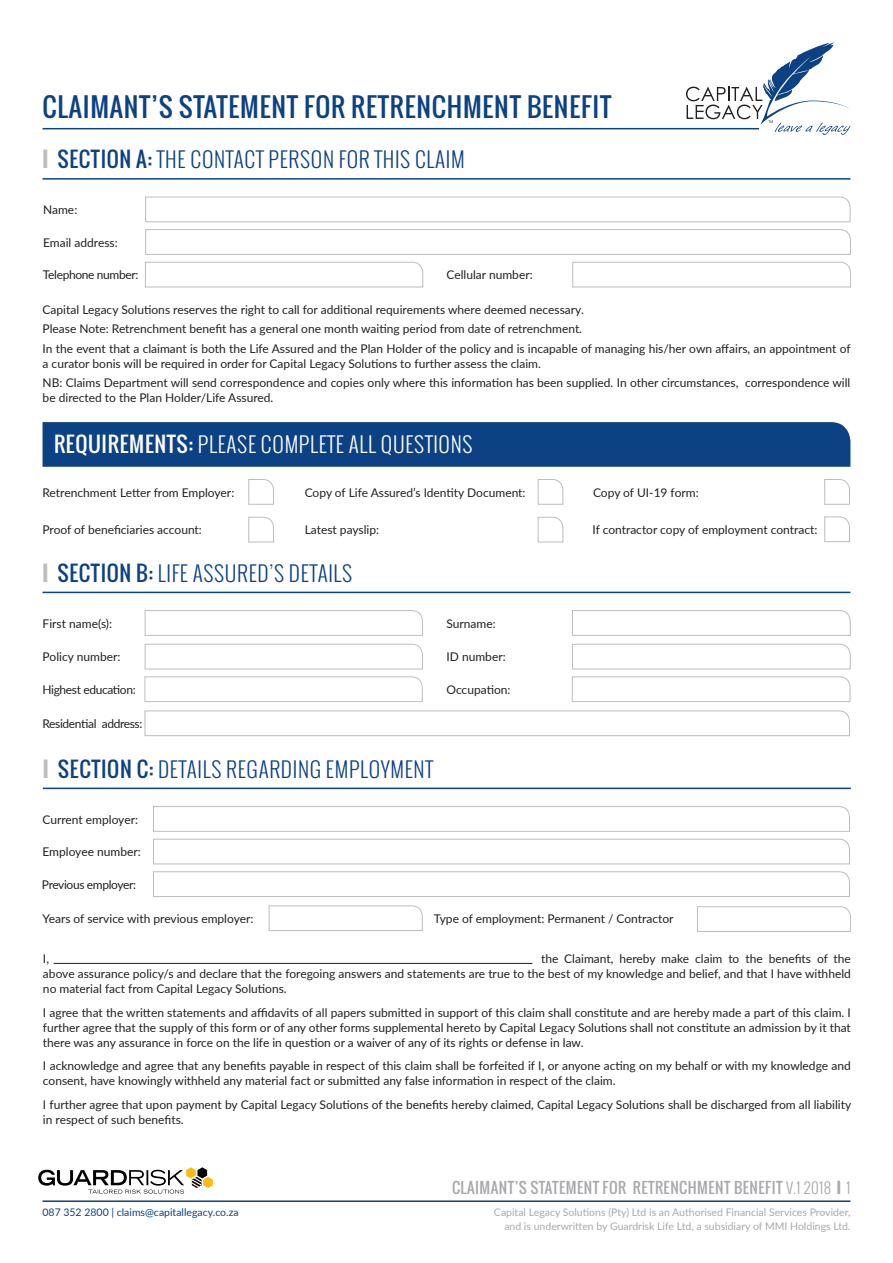
<style>
.page{position:relative;width:893px;height:1263px;background:#fff}
.page>*{position:absolute;margin:0;border:0;box-sizing:border-box;transform-origin:0 0}
.t1{font:26.1px "Oswald";letter-spacing:.03em;color:#0c4283}
.t2{font:300 21px "Oswald";letter-spacing:.03em;color:#0c4283}
.t3{font:300 21px "Oswald";letter-spacing:.03em;color:#fff}
.t4{font:15px "Oswald";letter-spacing:.03em;color:#a8a9ad}
.t5{font:12px/15px "Lato";color:#231f20}
.t6{font:12px "Lato";letter-spacing:-.03em;color:#231f20}
.t7{font:10.5px/13.5px "Lato";color:#a8a9ad;text-align:right}
.t8{font:10.5px "Lato";color:#0c4283}
.s1{font-weight:700;color:#bcbdc0}
.s2{font-weight:400}
.s3{font-weight:300}
.s4{font-weight:700}
</style>
<div class="page">
<hr style="left:43px;top:1200px;width:807px;height:2px;background:#0c4283">
<svg style="left:38px;top:1167px;width:175px;height:27px"></svg>
<svg style="left:686px;top:43px;width:164px;height:92px"></svg>
<hr style="left:43px;top:128px;width:716px;height:1px;background:#0c4283">
<hr style="left:43px;top:178px;width:807px;height:2px;background:#0c4283">
<svg style="left:248px;top:479px;width:26px;height:26px"></svg>
<svg style="left:537px;top:479px;width:27px;height:26px"></svg>
<hr style="left:43px;top:788px;width:808px;height:1px;background:#0c4283">
<svg style="left:153px;top:806px;width:697px;height:26px"></svg>
<div style="left:43px;top:422px;width:807px;height:45px;background:#0c4283"></div>
<svg style="left:153px;top:838px;width:697px;height:27px"></svg>
<svg style="left:145px;top:196px;width:706px;height:27px"></svg>
<svg style="left:145px;top:229px;width:706px;height:26px"></svg>
<svg style="left:145px;top:261px;width:278px;height:27px"></svg>
<svg style="left:572px;top:261px;width:279px;height:27px"></svg>
<svg style="left:824px;top:479px;width:26px;height:26px"></svg>
<svg style="left:248px;top:516px;width:26px;height:27px"></svg>
<svg style="left:537px;top:516px;width:27px;height:27px"></svg>
<hr style="left:43px;top:592px;width:807px;height:1px;background:#0c4283">
<svg style="left:144px;top:610px;width:279px;height:26px"></svg>
<svg style="left:572px;top:610px;width:279px;height:26px"></svg>
<svg style="left:144px;top:643px;width:279px;height:27px"></svg>
<svg style="left:572px;top:643px;width:279px;height:27px"></svg>
<svg style="left:144px;top:676px;width:279px;height:26px"></svg>
<svg style="left:571px;top:676px;width:280px;height:26px"></svg>
<svg style="left:144px;top:710px;width:706px;height:26px"></svg>
<svg style="left:153px;top:871px;width:697px;height:26px"></svg>
<svg style="left:268px;top:905px;width:155px;height:26px"></svg>
<hr style="left:54px;top:963px;width:478px;height:1px;background:#231f20">
<svg style="left:824px;top:516px;width:26px;height:26px"></svg>
<svg style="left:697px;top:906px;width:154px;height:26px"></svg>
<p class="t1" style="left:43px;top:87px;width:570px">CLAIMANT’S STATEMENT FOR RETRENCHMENT BENEFIT</p>
<p class="t2" style="left:43px;top:145px;width:424px"><span class="s1">I</span> <span class="s2">SECTION A:</span> THE CONTACT PERSON FOR THIS CLAIM</p>
<p class="t5" style="left:43px;top:202px;width:36px">Name:</p>
<p class="t5" style="left:43px;top:234px;width:76px">Email address:</p>
<p class="t6" style="left:43px;top:266px;width:97px">Telephone number:</p>
<p class="t5" style="left:446px;top:267px;width:88px">Cellular number:</p>
<p class="t5" style="left:43px;top:302px;width:543px">Capital Legacy Solutions reserves the right to call for additional requirements where deemed necessary.</p>
<p class="t5" style="left:43px;top:321px;width:541px">Please Note: Retrenchment benefit has a general one month waiting period from date of retrenchment.</p>
<p class="t5" style="left:43px;top:340px;width:809px">In the event that a claimant is both the Life Assured and the Plan Holder of the policy and is incapable of managing his/her own affairs, an appointment of a curator bonis will be required in order for Capital Legacy Solutions to further assess the claim.</p>
<p class="t5" style="left:43px;top:374px;width:809px">NB: Claims Department will send correspondence and copies only where this information has been supplied. In other circumstances, correspondence will be directed to the Plan Holder/Life Assured.</p>
<p class="t3" style="left:54px;top:430px;width:420px"><span class="s2">REQUIREMENTS:</span> PLEASE COMPLETE ALL QUESTIONS</p>
<p class="t5" style="left:43px;top:484px;width:193px">Retrenchment Letter from Employer:</p>
<p class="t5" style="left:305px;top:484px;width:222px">Copy of Life Assured’s Identity Document:</p>
<p class="t5" style="left:593px;top:484px;width:107px">Copy of UI-19 form:</p>
<p class="t5" style="left:43px;top:522px;width:161px">Proof of beneficiaries account:</p>
<p class="t5" style="left:305px;top:522px;width:76px">Latest payslip:</p>
<p class="t2" style="left:43px;top:559px;width:311px"><span class="s1">I</span> <span class="s2">SECTION B:</span> LIFE ASSURED’S DETAILS</p>
<p class="t5" style="left:43px;top:615px;width:71px">First name(s):</p>
<p class="t5" style="left:446px;top:615px;width:51px">Surname:</p>
<p class="t5" style="left:43px;top:649px;width:79px">Policy number:</p>
<p class="t5" style="left:446px;top:649px;width:61px">ID number:</p>
<p class="t6" style="left:42px;top:681px;width:95px">Highest education:</p>
<p class="t5" style="left:446px;top:682px;width:66px">Occupation:</p>
<p class="t6" style="left:43px;top:715px;width:101px">Residential address:</p>
<p class="t2" style="left:43px;top:755px;width:392px"><span class="s1">I</span> <span class="s2">SECTION C:</span> DETAILS REGARDING EMPLOYMENT</p>
<p class="t5" style="left:43px;top:811px;width:97px">Current employer:</p>
<p class="t5" style="left:43px;top:844px;width:100px">Employee number:</p>
<p class="t5" style="left:592px;top:522px;width:226px">If contractor copy of employment contract:</p>
<p class="t6" style="left:42px;top:876px;width:96px">Previous employer:</p>
<p class="t5" style="left:43px;top:911px;width:212px">Years of service with previous employer:</p>
<p class="t5" style="left:43px;top:951px;width:8px">I,</p>
<p class="t5" style="left:434px;top:911px;width:241px">Type of employment: Permanent / Contractor</p>
<p class="t5" style="left:43px;top:951px;width:809px;text-align:justify;text-indent:498px">the Claimant, hereby make claim to the benefits of the above assurance policy/s and declare that the foregoing answers and statements are true to the best of my knowledge and belief, and that I have withheld no material fact from Capital Legacy Solutions.</p>
<p class="t5" style="left:43px;top:1004px;width:809px;text-align:justify">I agree that the written statements and affidavits of all papers submitted in support of this claim shall constitute and are hereby made a part of this claim. I further agree that the supply of this form or of any other forms supplemental hereto by Capital Legacy Solutions shall not constitute an admission by it that there was any assurance in force on the life in question or a waiver of any of its rights or defense in law.</p>
<p class="t5" style="left:43px;top:1058px;width:809px">I acknowledge and agree that any benefits payable in respect of this claim shall be forfeited if I, or anyone acting on my behalf or with my knowledge and consent, have knowingly withheld any material fact or submitted any false information in respect of the claim.</p>
<p class="t5" style="left:43px;top:1096px;width:810px">I further agree that upon payment by Capital Legacy Solutions of the benefits hereby claimed, Capital Legacy Solutions shall be discharged from all liability in respect of such benefits.</p>
<p class="t8" style="left:43px;top:1205px;width:198px">087 352 2800 | claims@capitallegacy.co.za</p>
<p class="t4" style="left:452px;top:1176px;width:400px">CLAIMANT’S STATEMENT FOR RETRENCHMENT BENEFIT <span class="s3">V.1 2018</span> <span class="s4">I</span> <span class="s3">1</span></p>
<p class="t7" style="left:494px;top:1205px;width:358px">Capital Legacy Solutions (Pty) Ltd is an Authorised Financial Services Provider, and is underwritten by Guardrisk Life Ltd, a subsidiary of MMI Holdings Ltd.</p>
</div>
